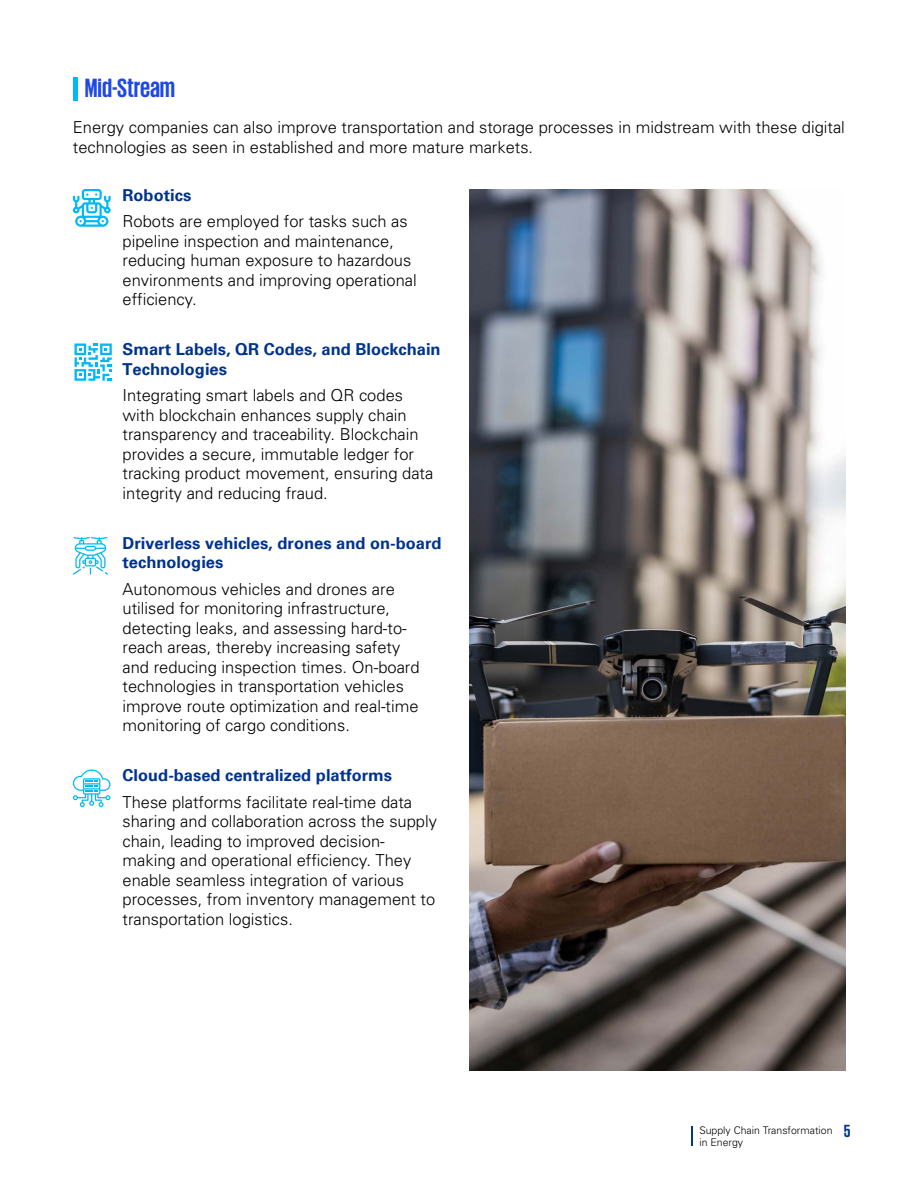
<style>
.page{position:relative;width:918px;height:1188px;background:#fff}
.page>*{position:absolute;margin:0;border:0;box-sizing:border-box;transform-origin:0 0}
.t1{font:700 27px "KPMG";color:#1e49e2}
.t2{font:300 16.5px/19.5px "Univers";color:#000}
.t3{font:700 16.5px/19.5px "Univers";color:#00338d}
.t4{font:300 10.5px/12px "Univers";color:#000}
.s1{font-family:"KPMG";font-weight:700;font-size:18px;color:#00338d}
</style>
<div class="page">
<hr style="left:691px;top:1126px;width:2px;height:20px;background:#00338d">
<hr style="left:73px;top:77px;width:4px;height:23px;background:#00b8f5">
<svg style="left:73px;top:189px;width:38px;height:38px"></svg>
<svg style="left:73px;top:537px;width:35px;height:38px"></svg>
<svg style="left:75px;top:344px;width:37px;height:37px"></svg>
<svg style="left:73px;top:769px;width:38px;height:38px"></svg>
<img style="left:470px;top:189px;width:375px;height:881px">
<h1 class="t1" style="left:85px;top:75px;width:92px">Mid-Stream</h1>
<p class="t2" style="left:73px;top:118px;width:774px">Energy companies can also improve transportation and storage processes in midstream with these digital technologies as seen in established and more mature markets.</p>
<p class="t3" style="left:123px;top:186px;width:70px">Robotics</p>
<p class="t2" style="left:123px;top:212px;width:296px">Robots are employed for tasks such as pipeline inspection and maintenance, reducing human exposure to hazardous environments and improving operational efficiency.</p>
<p class="t3" style="left:123px;top:341px;width:320px">Smart Labels, QR Codes, and Blockchain<br>Technologies</p>
<p class="t2" style="left:123px;top:386px;width:312px">Integrating smart labels and QR codes with blockchain enhances supply chain transparency and traceability. Blockchain provides a secure, immutable ledger for tracking product movement, ensuring data integrity and reducing fraud.</p>
<p class="t3" style="left:123px;top:534px;width:321px">Driverless vehicles, drones and on-board technologies</p>
<p class="t2" style="left:123px;top:579px;width:299px">Autonomous vehicles and drones are utilised for monitoring infrastructure, detecting leaks, and assessing hard-to&shy;reach areas, thereby increasing safety and reducing inspection times. On-board technologies in transportation vehicles improve route optimization and real-time monitoring of cargo conditions.</p>
<p class="t3" style="left:123px;top:767px;width:271px">Cloud-based centralized platforms</p>
<p class="t2" style="left:123px;top:792px;width:316px">These platforms facilitate real-time data sharing and collaboration across the supply chain, leading to improved decision&shy;making and operational efficiency. They enable seamless integration of various processes, from inventory management to transportation logistics.</p>
<p class="t4" style="left:699px;top:1124px;width:153px">Supply Chain Transformation <span class="s1">5 </span>in Energy</p>
</div>
